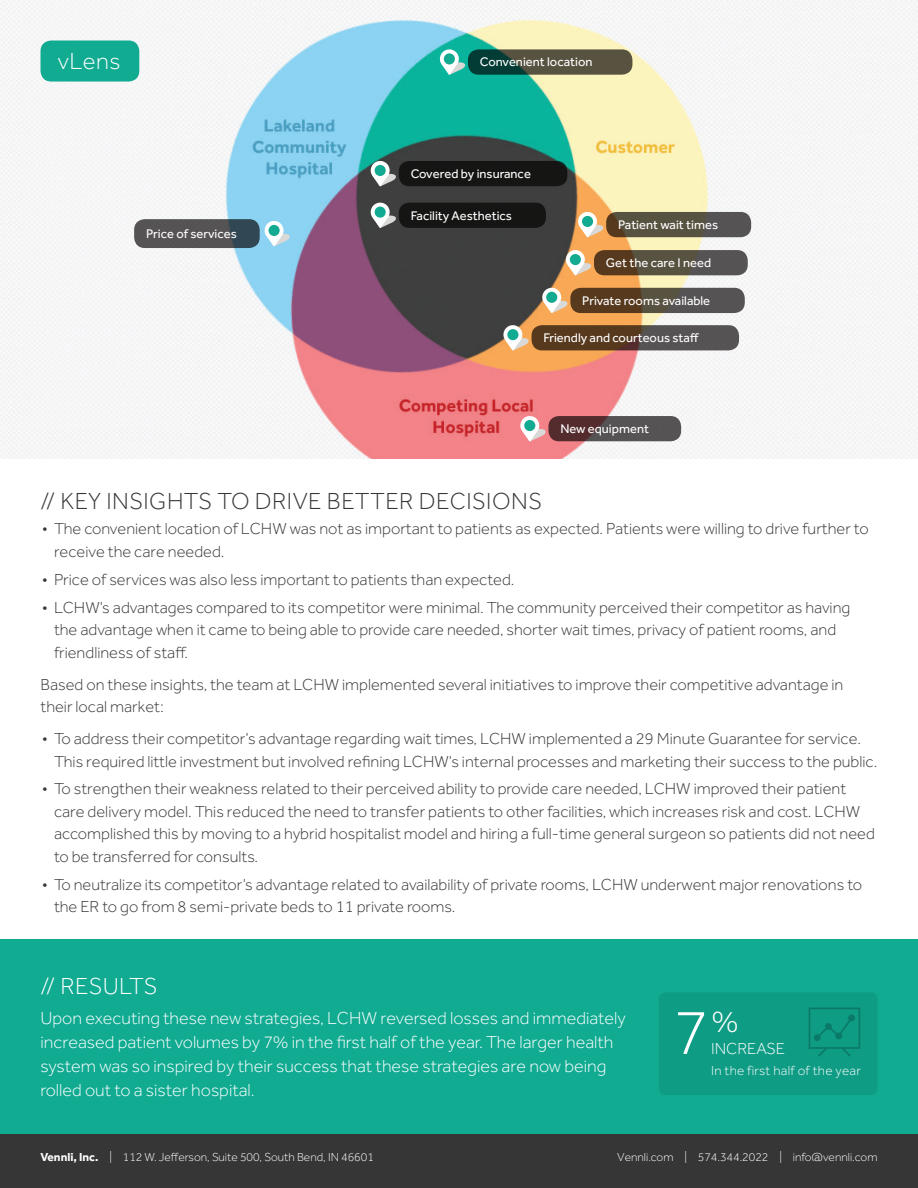
<style>
.page{position:relative;width:918px;height:1188px;background:#fff}
.page>*{position:absolute;margin:0;border:0;box-sizing:border-box;transform-origin:0 0}
.Page_Header{font:300 65.85px "Effra";color:#fff}
.Subhead{font:300 24px "Effra";letter-spacing:.02em;color:#363636}
.Subhead_White{font:300 24px "Effra";letter-spacing:.01em;color:#fff}
.Subhead-2{font:300 24px "Effra";letter-spacing:.02em;color:#fff}
.Body_White{font:300 18px/24px "Effra";color:#fff}
.Body{font:300 16.5px/22.5px "Effra";color:#363636}
.Page_Header-2{font:300 16.5px "Effra";color:#fff}
.Page_Header-3{font:300 13.5px "Effra";letter-spacing:.02em;color:#fff}
.Screenshot_Callouts{font:12.9px "Effra";color:#fff}
.t1{font:300 12px "Effra";color:#fff}
.s1{font-weight:700}
</style>
<div class="page">
<div style="left:0;top:1134px;width:918px;height:54px;background:#363636"></div>
<img style="left:0;top:0;width:918px;height:459px">
<svg style="left:578px;top:212px;width:25px;height:25px"></svg>
<div style="left:582px;top:216px;width:11px;height:11px;background:#12ab92;border-radius:50%"></div>
<svg style="left:606px;top:212px;width:145px;height:25px;fill:#585240"></svg>
<svg style="left:440px;top:49px;width:25px;height:26px"></svg>
<div style="left:444px;top:53px;width:11px;height:11px;background:#12ab92;border-radius:50%"></div>
<svg style="left:468px;top:49px;width:164px;height:26px;fill:#585240"></svg>
<svg style="left:566px;top:250px;width:25px;height:25px"></svg>
<div style="left:570px;top:254px;width:11px;height:11px;background:#12ab92;border-radius:50%"></div>
<svg style="left:594px;top:250px;width:154px;height:25px"></svg>
<svg style="left:371px;top:161px;width:25px;height:25px"></svg>
<div style="left:375px;top:165px;width:11px;height:11px;background:#12ab92;border-radius:50%"></div>
<div style="left:399px;top:161px;width:168px;height:25px;background:#151514;border-radius:10px"></div>
<svg style="left:371px;top:203px;width:25px;height:25px"></svg>
<div style="left:375px;top:207px;width:11px;height:11px;background:#12ab92;border-radius:50%"></div>
<div style="left:399px;top:203px;width:147px;height:25px;background:#151514;border-radius:10px"></div>
<svg style="left:265px;top:221px;width:25px;height:25px"></svg>
<div style="left:269px;top:225px;width:11px;height:11px;background:#12ab92;border-radius:50%"></div>
<svg style="left:134px;top:219px;width:126px;height:29px;fill:#565354"></svg>
<svg style="left:520px;top:416px;width:26px;height:25px"></svg>
<div style="left:524px;top:420px;width:11px;height:11px;background:#12ab92;border-radius:50%"></div>
<svg style="left:548px;top:416px;width:133px;height:25px;fill:#555253"></svg>
<svg style="left:542px;top:288px;width:26px;height:25px"></svg>
<div style="left:546px;top:292px;width:11px;height:11px;background:#12ab92;border-radius:50%"></div>
<svg style="left:570px;top:288px;width:175px;height:25px"></svg>
<svg style="left:503px;top:325px;width:26px;height:25px"></svg>
<div style="left:507px;top:329px;width:11px;height:11px;background:#12ab92;border-radius:50%"></div>
<svg style="left:532px;top:325px;width:207px;height:25px"></svg>
<div style="left:0;top:940px;width:918px;height:194px;background:#11ab92"></div>
<div style="left:41px;top:40px;width:98px;height:42px;background:#11ab92;border-radius:11px"></div>
<div style="left:659px;top:992px;width:219px;height:103px;background:#0f9c85;border-radius:7px"></div>
<svg style="left:809px;top:1008px;width:51px;height:49px"></svg>
<p class="Subhead-2" style="left:58px;top:48px;width:64px">vLens</p>
<p class="Screenshot_Callouts" style="left:146px;top:226px;width:92px">Price of services</p>
<p class="Screenshot_Callouts" style="left:480px;top:55px;width:114px">Convenient location</p>
<p class="Screenshot_Callouts" style="left:411px;top:166px;width:122px">Covered by insurance</p>
<p class="Screenshot_Callouts" style="left:411px;top:208px;width:103px">Facility Aesthetics</p>
<p class="Screenshot_Callouts" style="left:618px;top:217px;width:102px">Patient wait times</p>
<p class="Screenshot_Callouts" style="left:606px;top:255px;width:107px">Get the care I need</p>
<p class="Screenshot_Callouts" style="left:582px;top:293px;width:129px">Private rooms available</p>
<p class="Screenshot_Callouts" style="left:543px;top:330px;width:157px">Friendly and courteous staff</p>
<p class="Screenshot_Callouts" style="left:560px;top:421px;width:90px">New equipment</p>
<p class="Subhead" style="left:40px;top:488px;width:503px">// KEY INSIGHTS TO DRIVE BETTER DECISIONS</p>
<p class="Body" style="left:54px;top:518px;width:816px;text-indent:-12px">• The convenient location of LCHW was not as important to patients as expected. Patients were willing to drive further to receive the care needed.</p>
<p class="Body" style="left:42px;top:568px;width:474px">• Price of services was also less important to patients than expected.</p>
<p class="Body" style="left:54px;top:596px;width:798px;text-indent:-12px">• LCHW’s advantages compared to its competitor were minimal. The community perceived their competitor as having the advantage when it came to being able to provide care needed, shorter wait times, privacy of patient rooms, and friendliness of staff.</p>
<p class="Body" style="left:40px;top:673px;width:804px">Based on these insights, the team at LCHW implemented several initiatives to improve their competitive advantage in their local market:</p>
<p class="Body" style="left:54px;top:727px;width:825px;text-indent:-12px">• To address their competitor’s advantage regarding wait times, LCHW implemented a 29 Minute Guarantee for service.<br>This required little investment but involved refining LCHW’s internal processes and marketing their success to the public.</p>
<p class="Body" style="left:54px;top:778px;width:822px;text-indent:-12px">• To strengthen their weakness related to their perceived ability to provide care needed, LCHW improved their patient care delivery model. This reduced the need to transfer patients to other facilities, which increases risk and cost. LCHW accomplished this by moving to a hybrid hospitalist model and hiring a full-time general surgeon so patients did not need to be transferred for consults.</p>
<p class="Body" style="left:54px;top:873px;width:810px;text-indent:-12px">• To neutralize its competitor’s advantage related to availability of private rooms, LCHW underwent major renovations to the ER to go from 8 semi-private beds to 11 private rooms.</p>
<p class="Subhead_White" style="left:40px;top:972px;width:118px">// RESULTS</p>
<p class="Body_White" style="left:40px;top:1006px;width:587px">Upon executing these new strategies, LCHW reversed losses and immediately increased patient volumes by 7% in the first half of the year. The larger health system was so inspired by their success that these strategies are now being rolled out to a sister hospital.</p>
<p class="Page_Header" style="left:673px;top:995px;width:67px">7 <sup>%</sup></p>
<p class="Page_Header-3" style="left:711px;top:1063px;width:151px">In the first half of the year</p>
<p class="Page_Header-2" style="left:711px;top:1039px;width:75px">INCREASE</p>
<p class="t1" style="left:40px;top:1150px;width:335px"><span class="s1">Vennli, Inc.</span> | 112 W. Jefferson, Suite 500, South Bend, IN 46601</p>
<p class="t1" style="left:617px;top:1150px;width:262px">Vennli.com | 574.344.2022 | info@vennli.com</p>
</div>
